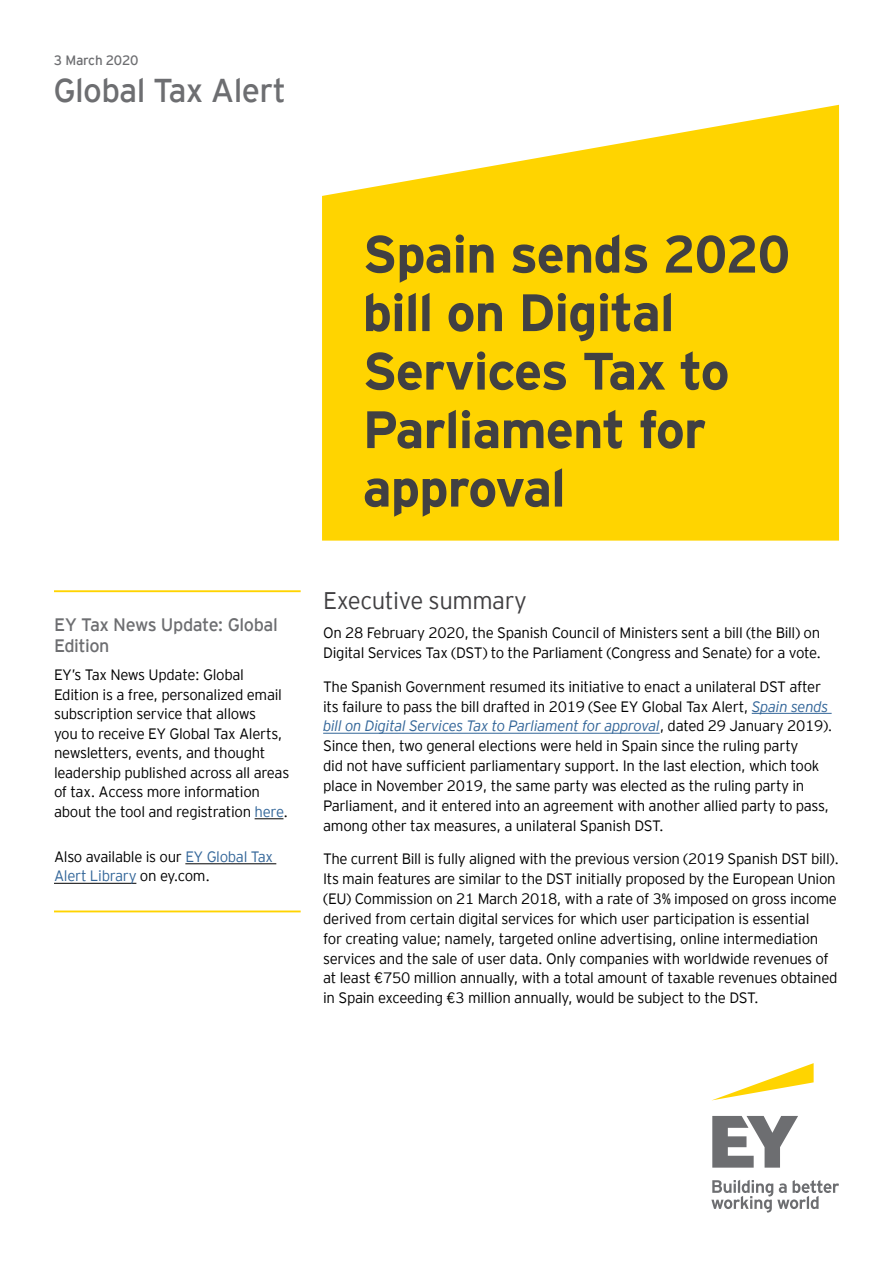
<style>
.page{position:relative;width:893px;height:1263px;background:#fff}
.page>*{position:absolute;margin:0;border:0;box-sizing:border-box;transform-origin:0 0}
.t1{font:700 52.5px/58.5px "EY Interstate";letter-spacing:-.02em;color:#414042}
.t2{font:33px "EY Interstate";letter-spacing:-.02em;color:#6d6e71}
.t3{font:300 24px "EY Interstate";letter-spacing:-.02em;color:#414042}
.t4{font:18px/21px "EY Interstate";letter-spacing:-.025em;color:#6d6e71}
.t5{font:300 15px/19.8px "EY Interstate";letter-spacing:-.02em;color:#000}
.t6{font:13.5px "EY Interstate";letter-spacing:-.02em;color:#6d6e71}
.s1{color:#369}
.s2{font-style:italic;color:#369}
</style>
<div class="page">
<svg style="left:322px;top:105px;width:517px;height:436px;fill:#ffd400"></svg>
<hr style="left:752px;top:713px;width:80px;height:1px;background:#369">
<hr style="left:323px;top:733px;width:337px;height:1px;background:#369">
<hr style="left:54px;top:590px;width:247px;height:2px;background:#ffd400">
<svg style="left:255px;top:818px;width:28px;height:1px"></svg>
<hr style="left:185px;top:863px;width:91px;height:1px;background:#000">
<hr style="left:54px;top:883px;width:82px;height:1px;background:#000">
<hr style="left:54px;top:910px;width:247px;height:2px;background:#ffd400">
<svg style="left:713px;top:1063px;width:101px;height:37px"></svg>
<svg style="left:711px;top:1116px;width:128px;height:96px"></svg>
<p class="t6" style="left:54px;top:50px;width:86px">3 March 2020</p>
<h2 class="t2" style="left:53px;top:67px;width:234px">Global Tax Alert</h2>
<p class="t4" style="left:54px;top:613px;width:225px">EY Tax News Update: Global<br>Edition</p>
<p class="t5" style="left:54px;top:664px;width:237px">EY’s Tax News Update: Global Edition is a free, personalized email subscription service that allows<br>you to receive EY Global Tax Alerts, newsletters, events, and thought leadership published across all areas of tax. Access more information about the tool and registration <span class="s1">here</span>.</p>
<p class="t5" style="left:54px;top:846px;width:221px">Also available is our <span class="s1">EY Global Tax<br>Alert Library</span> on ey.com.</p>
<h1 class="t1" style="left:363px;top:221px;width:429px">Spain sends 2020 bill on Digital<br>Services Tax to<br>Parliament for approval</h1>
<h3 class="t3" style="left:323px;top:584px;width:205px">Executive summary</h3>
<p class="t5" style="left:323px;top:622px;width:500px">On 28 February 2020, the Spanish Council of Ministers sent a bill (the Bill) on<br>Digital Services Tax (DST) to the Parliament (Congress and Senate) for a vote.</p>
<p class="t5" style="left:323px;top:675px;width:511px">The Spanish Government resumed its initiative to enact a unilateral DST after its failure to pass the bill drafted in 2019 (See EY Global Tax Alert, <span class="s2">Spain sends bill on Digital Services Tax to Parliament for approval</span>, dated 29 January 2019).<br>Since then, two general elections were held in Spain since the ruling party<br>did not have sufficient parliamentary support. In the last election, which took place in November 2019, the same party was elected as the ruling party in Parliament, and it entered into an agreement with another allied party to pass, among other tax measures, a unilateral Spanish DST.</p>
<p class="t5" style="left:323px;top:848px;width:517px">The current Bill is fully aligned with the previous version (2019 Spanish DST bill).<br>Its main features are similar to the DST initially proposed by the European Union (EU) Commission on 21 March 2018, with a rate of 3% imposed on gross income derived from certain digital services for which user participation is essential<br>for creating value; namely, targeted online advertising, online intermediation services and the sale of user data. Only companies with worldwide revenues of at least €750 million annually, with a total amount of taxable revenues obtained in Spain exceeding €3 million annually, would be subject to the DST.</p>
</div>
